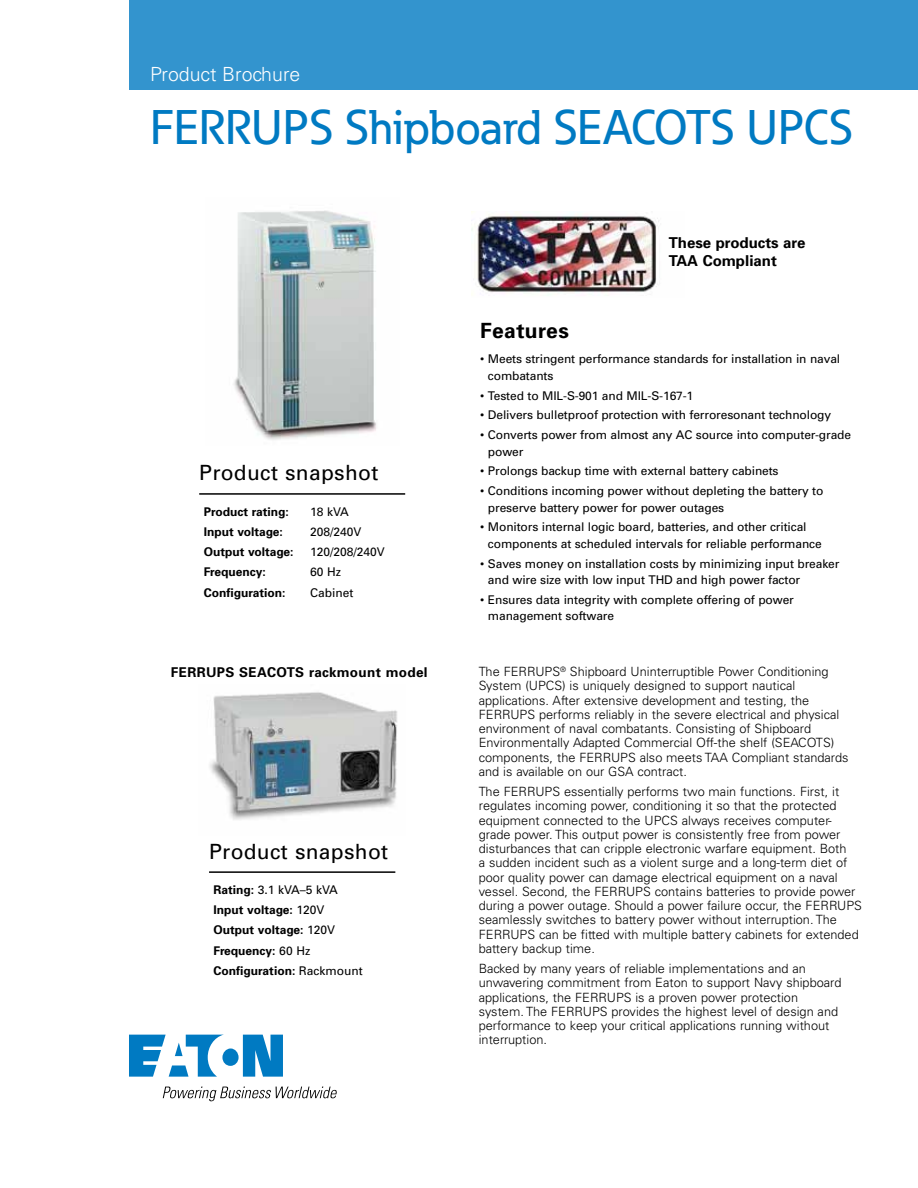
<style>
.page{position:relative;width:918px;height:1188px;background:#fff}
.page>*{position:absolute;margin:0;border:0;box-sizing:border-box;transform-origin:0 0}
.t1{font:500 48px "Eaton";color:#007ac2}
.t2{font:21px "Univers";letter-spacing:.015em;color:#000}
.t3{font:700 21px "Univers";letter-spacing:.025em;color:#000}
.t4{font:300 19.5px "Univers";color:#fff}
.t5{font:700 15px/18px "Univers";color:#000}
.t6{font:700 13.5px "Univers";letter-spacing:.025em;color:#000}
.t7{font:300 12.75px/14.2px "Univers";color:#000}
.t8{font:12px/16.5px "Univers";letter-spacing:-.01em;color:#000}
.t9{font:700 12px/20.2px "Univers";color:#000}
.s1{font-weight:400}
</style>
<div class="page">
<img style="left:233px;top:210px;width:144px;height:230px">
<svg style="left:129px;top:1035px;width:154px;height:42px"></svg>
<svg style="left:163px;top:1087px;width:174px;height:14px"></svg>
<hr style="left:199px;top:493px;width:206px;height:2px;background:#000">
<img style="left:472px;top:211px;width:187px;height:85px">
<hr style="left:209px;top:871px;width:186px;height:2px;background:#000">
<img style="left:209px;top:692px;width:189px;height:128px">
<div style="left:129px;top:0;width:789px;height:90px;background:#3394ce"></div>
<h3 class="t4" style="left:150px;top:62px;width:152px">Product Brochure</h3>
<h1 class="t1" style="left:150px;top:98px;width:704px">FERRUPS Shipboard SEACOTS UPCS</h1>
<h2 class="t2" style="left:199px;top:461px;width:181px">Product snapshot</h2>
<p class="t9" style="left:204px;top:501px;width:87px">Product rating:</p>
<p class="t8" style="left:310px;top:503px;width:40px">18 kVA</p>
<p class="t9" style="left:204px;top:521px;width:81px">Input voltage:</p>
<p class="t8" style="left:310px;top:523px;width:53px">208/240V</p>
<p class="t9" style="left:204px;top:542px;width:91px">Output voltage:</p>
<p class="t8" style="left:310px;top:544px;width:76px">120/208/240V</p>
<p class="t9" style="left:204px;top:562px;width:64px">Frequency:</p>
<p class="t8" style="left:310px;top:564px;width:33px">60 Hz</p>
<p class="t9" style="left:204px;top:582px;width:83px">Configuration:</p>
<p class="t8" style="left:310px;top:584px;width:45px">Cabinet</p>
<p class="t6" style="left:171px;top:664px;width:258px">FERRUPS SEACOTS rackmount model</p>
<h2 class="t2" style="left:209px;top:839px;width:181px">Product snapshot</h2>
<p class="t9" style="left:214px;top:879px;width:151px">Rating: <span class="s1">3.1 kVA–5 kVA<br></span>Input voltage: <span class="s1">120V<br></span>Output voltage: <span class="s1">120V<br></span>Frequency: <span class="s1">60 Hz<br></span>Configuration: <span class="s1">Rackmount</span></p>
<p class="t5" style="left:669px;top:234px;width:138px">These products are<br>TAA Compliant</p>
<h2 class="t3" style="left:480px;top:318px;width:90px">Features</h2>
<p class="t8" style="left:488px;top:351px;width:354px;text-indent:-8px">• Meets stringent performance standards for installation in naval combatants</p>
<p class="t8" style="left:480px;top:387px;width:215px">• Tested to MIL-S-901 and MIL-S-167-1</p>
<p class="t8" style="left:480px;top:407px;width:352px">• Delivers bulletproof protection with ferroresonant technology</p>
<p class="t8" style="left:488px;top:427px;width:365px;text-indent:-8px">• Converts power from almost any AC source into computer-grade power</p>
<p class="t8" style="left:480px;top:463px;width:300px">• Prolongs backup time with external battery cabinets</p>
<p class="t8" style="left:488px;top:483px;width:337px;text-indent:-8px">• Conditions incoming power without depleting the battery to preserve battery power for power outages</p>
<p class="t8" style="left:488px;top:519px;width:335px;text-indent:-8px">• Monitors internal logic board, batteries, and other critical components at scheduled intervals for reliable performance</p>
<p class="t8" style="left:488px;top:555px;width:353px;text-indent:-8px">• Saves money on installation costs by minimizing input breaker and wire size with low input THD and high power factor</p>
<p class="t8" style="left:488px;top:591px;width:308px;text-indent:-8px">• Ensures data integrity with complete offering of power management software</p>
<p class="t7" style="left:479px;top:664px;width:371px">The FERRUPS<sup>®</sup> Shipboard Uninterruptible Power Conditioning System (UPCS) is uniquely designed to support nautical applications. After extensive development and testing, the FERRUPS performs reliably in the severe electrical and physical environment of naval combatants. Consisting of Shipboard Environmentally Adapted Commercial Off-the shelf (SEACOTS) components, the FERRUPS also meets TAA Compliant standards and is available on our GSA contract.</p>
<p class="t7" style="left:479px;top:785px;width:385px">The FERRUPS essentially performs two main functions. First, it regulates incoming power, conditioning it so that the protected equipment connected to the UPCS always receives computer&shy;grade power. This output power is consistently free from power disturbances that can cripple electronic warfare equipment. Both<br>a sudden incident such as a violent surge and a long-term diet of poor quality power can damage electrical equipment on a naval vessel. Second, the FERRUPS contains batteries to provide power during a power outage. Should a power failure occur, the FERRUPS seamlessly switches to battery power without interruption. The FERRUPS can be fitted with multiple battery cabinets for extended battery backup time.</p>
<p class="t7" style="left:479px;top:962px;width:364px">Backed by many years of reliable implementations and an unwavering commitment from Eaton to support Navy shipboard applications, the FERRUPS is a proven power protection system. The FERRUPS provides the highest level of design and performance to keep your critical applications running without interruption.</p>
</div>
